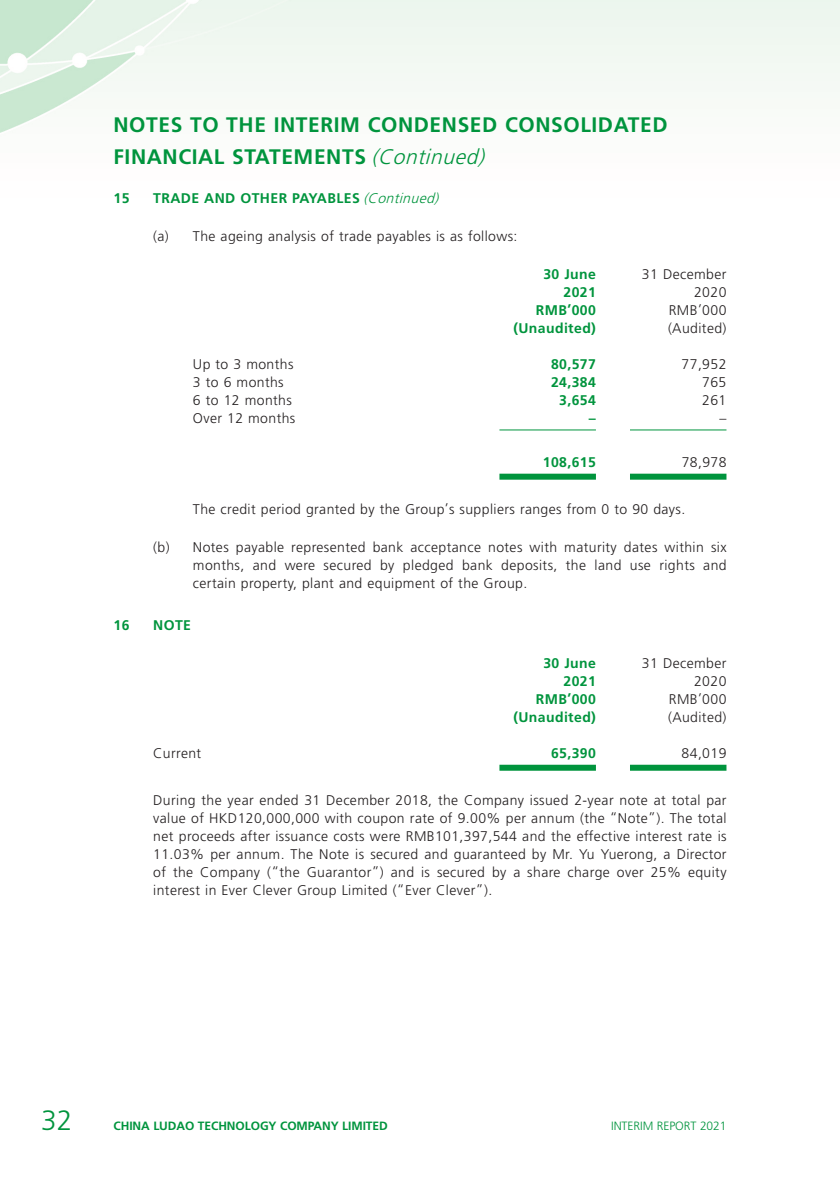
<style>
.page{position:relative;width:840px;height:1191px;background:#fff}
.page>*{position:absolute;margin:0;border:0;box-sizing:border-box;transform-origin:0 0}
.t1{font:300 28px "Frutiger LT Std";color:#00943d}
.t2{font:700 21px/32px "Frutiger LT Std";letter-spacing:.03em;color:#00943d}
.t3{font:300 14px/18px "Frutiger LT Std";letter-spacing:.03em;color:#231f20;text-align:right}
.t4{font:700 14px/18px "Frutiger LT Std";letter-spacing:.03em;color:#00943d;text-align:right}
.t5{font:700 12px "Frutiger LT Std";letter-spacing:-.005em;color:#00943d}
.t6{font:300 12px "Frutiger LT Std";letter-spacing:-.005em;color:#00943d}
.s1{font-weight:300;font-style:italic}
</style>
<div class="page">
<img style="left:0;top:0;width:839px;height:771px">
<hr style="left:499px;top:429px;width:96px;height:1px;background:#00943d">
<hr style="left:629px;top:429px;width:97px;height:1px;background:#00943d">
<div style="left:499px;top:474px;width:96px;height:6px;background:#00943d"></div>
<div style="left:629px;top:474px;width:97px;height:6px;background:#00943d"></div>
<div style="left:499px;top:764px;width:96px;height:6px;background:#00943d"></div>
<div style="left:629px;top:764px;width:97px;height:6px;background:#00943d"></div>
<h2 class="t2" style="left:113px;top:109px;width:555px">NOTES TO THE INTERIM CONDENSED CONSOLIDATED<br>FINANCIAL STATEMENTS <span class="s1">(Continued)</span></h2>
<p class="t4" style="left:113px;top:189px;width:17px">15</p>
<p class="t4" style="left:153px;top:189px;width:290px">TRADE AND OTHER PAYABLES <span class="s1">(Continued)</span></p>
<p class="t3" style="left:153px;top:227px;width:365px">(a) The ageing analysis of trade payables is as follows:</p>
<p class="t4" style="left:543px;top:265px;width:54px">30 June<br>2021</p>
<p class="t3" style="left:641px;top:265px;width:86px">31 December<br>2020</p>
<p class="t4" style="left:535px;top:301px;width:61px">RMB’000</p>
<p class="t3" style="left:668px;top:301px;width:59px">RMB’000</p>
<p class="t4" style="left:513px;top:319px;width:84px">(Unaudited)</p>
<p class="t3" style="left:667px;top:319px;width:60px">(Audited)</p>
<p class="t3" style="left:193px;top:355px;width:102px">Up to 3 months</p>
<p class="t4" style="left:550px;top:355px;width:46px">80,577</p>
<p class="t3" style="left:681px;top:355px;width:46px">77,952</p>
<p class="t3" style="left:193px;top:373px;width:92px">3 to 6 months</p>
<p class="t4" style="left:550px;top:373px;width:46px">24,384</p>
<p class="t3" style="left:702px;top:373px;width:26px">765</p>
<p class="t3" style="left:193px;top:391px;width:100px">6 to 12 months</p>
<p class="t4" style="left:559px;top:391px;width:38px">3,654</p>
<p class="t3" style="left:701px;top:391px;width:26px">261</p>
<p class="t3" style="left:193px;top:409px;width:104px">Over 12 months</p>
<p class="t4" style="left:588px;top:409px;width:8px">–</p>
<p class="t3" style="left:719px;top:409px;width:8px">–</p>
<p class="t4" style="left:542px;top:453px;width:54px">108,615</p>
<p class="t3" style="left:681px;top:453px;width:46px">78,978</p>
<p class="t3" style="left:193px;top:500px;width:493px">The credit period granted by the Group’s suppliers ranges from 0 to 90 days.</p>
<p class="t3" style="left:193px;top:538px;width:535px;text-align:justify;text-indent:-40px">(b) Notes payable represented bank acceptance notes with maturity dates within six months, and were secured by pledged bank deposits, the land use rights and certain property, plant and equipment of the Group.</p>
<p class="t4" style="left:113px;top:616px;width:17px">16</p>
<p class="t4" style="left:153px;top:616px;width:39px">NOTE</p>
<p class="t4" style="left:543px;top:654px;width:54px">30 June<br>2021</p>
<p class="t3" style="left:641px;top:654px;width:86px">31 December<br>2020</p>
<p class="t4" style="left:535px;top:690px;width:61px">RMB’000</p>
<p class="t3" style="left:668px;top:690px;width:59px">RMB’000</p>
<p class="t4" style="left:513px;top:708px;width:84px">(Unaudited)</p>
<p class="t3" style="left:667px;top:708px;width:60px">(Audited)</p>
<p class="t3" style="left:153px;top:744px;width:49px">Current</p>
<p class="t4" style="left:550px;top:744px;width:46px">65,390</p>
<p class="t3" style="left:681px;top:744px;width:46px">84,019</p>
<p class="t3" style="left:153px;top:791px;width:574px;text-align:justify">During the year ended 31 December 2018, the Company issued 2-year note at total par value of HKD120,000,000 with coupon rate of 9.00% per annum (the “Note”). The total net proceeds after issuance costs were RMB101,397,544 and the effective interest rate is 11.03% per annum. The Note is secured and guaranteed by Mr. Yu Yuerong, a Director of the Company (“the Guarantor”) and is secured by a share charge over 25% equity interest in Ever Clever Group Limited (“Ever Clever”).</p>
<h1 class="t1" style="left:41px;top:1104px;width:33px">32</h1>
<p class="t5" style="left:113px;top:1118px;width:276px">CHINA LUDAO TECHNOLOGY COMPANY LIMITED</p>
<p class="t6" style="left:610px;top:1119px;width:117px">INTERIM REPORT 2021</p>
</div>
